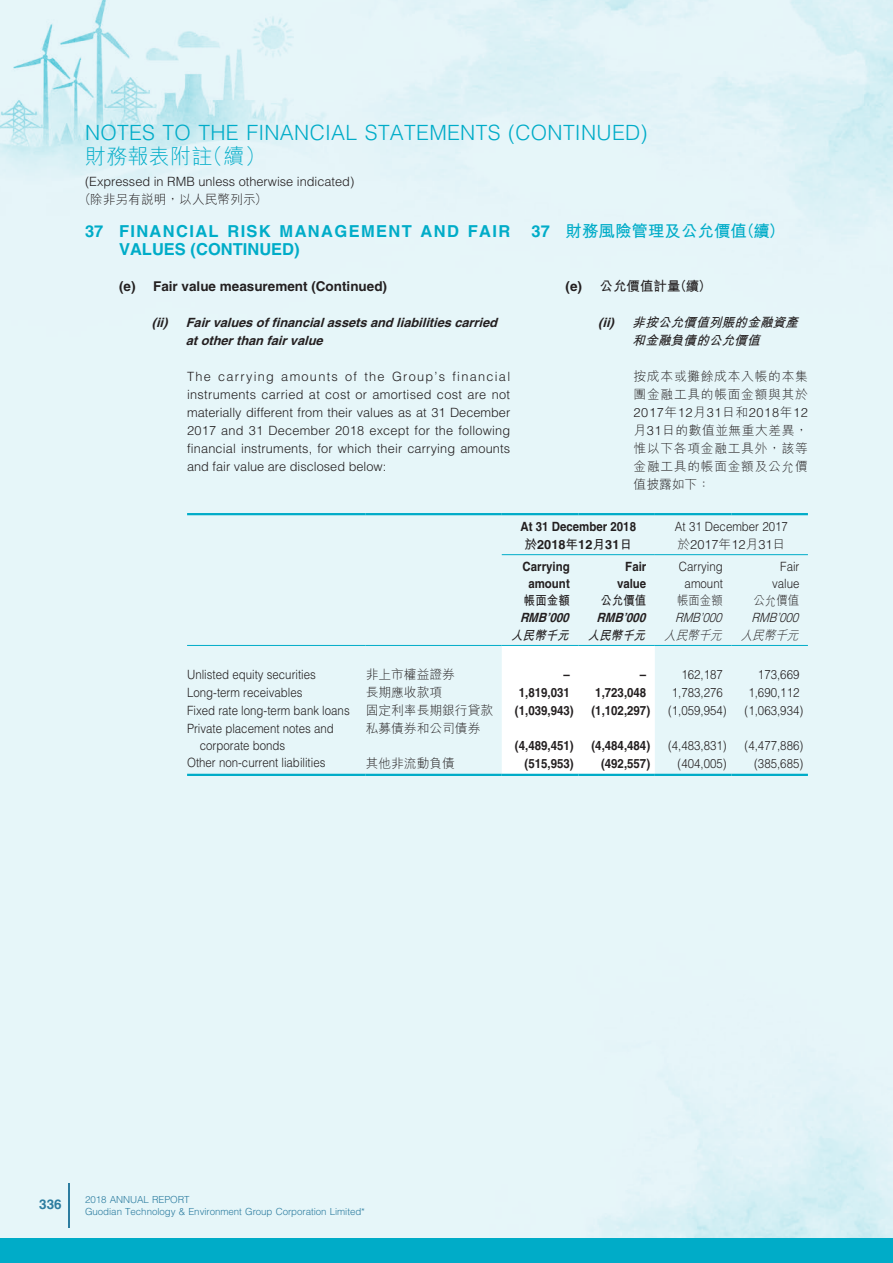
<style>
.page{position:relative;width:893px;height:1263px;background:#e6f6f9}
.page>*{position:absolute;margin:0;border:0;box-sizing:border-box;transform-origin:0 0}
.t1{font:300 21px "Helvetica LT Std";letter-spacing:.015em;color:#00acc8}
.t2{font:300 21px "M Hei HK";letter-spacing:.015em;color:#00acc8}
.t3{font:700 16.5px/18px "Helvetica LT Std";letter-spacing:.08em;color:#00acc8}
.t4{font:700 16.5px "M Hei HK";color:#00acc8}
.t5{font:700 13.5px "Helvetica LT Std";color:#231f20}
.t6{font:700 13.5px "M Hei HK";color:#231f20}
.t7{font:700 13.5px "Helvetica LT Std";color:#2d7da0}
.t8{font:300 12.75px/18px "Helvetica LT Std";color:#231f20;text-align:justify}
.t9{font:300 12.75px/17.2px "Helvetica LT Std";color:#231f20;text-align:center;scale:.9 1}
.t10{font:700 12.75px/17.2px "Helvetica LT Std";color:#231f20;text-align:center;scale:.9 1}
.t11{font:300 12.75px/18px "M Hei HK";letter-spacing:.045em;color:#231f20}
.t12{font:italic 700 12.75px/18px "Helvetica LT Std";color:#231f20}
.t13{font:300 12.75px "M Hei HK";color:#231f20}
.t14{font:italic 700 12.75px/18px "M Hei HK";color:#231f20;text-align:center}
.t15{font:italic 700 12.75px "M Hei HK";color:#231f20;scale:.9 1}
.t16{font:300 12.75px "Helvetica LT Std";letter-spacing:.05em;color:#231f20}
.t17{font:italic 700 12.75px "Helvetica LT Std";color:#231f20;scale:.9 1}
.t18{font:italic 300 12.75px "Helvetica LT Std";color:#231f20;scale:.9 1}
.t19{font:700 12.75px "Helvetica LT Std";color:#231f20}
.t20{font:700 12.75px "M Hei HK";color:#231f20;scale:.9 1}
.t21{font:300 12.75px "M Hei HK";letter-spacing:.045em;color:#231f20;scale:.9 1}
.t22{font:300 9.75px/12px "Helvetica LT Std";letter-spacing:-.005em;color:#2d7da0}
.s1{font-family:"Helvetica LT Std"}
.s2{font-family:"M Hei HK"}
.s3{font-weight:300}
</style>
<div class="page">
<div style="left:0;top:1238px;width:893px;height:25px;background:#00acc8"></div>
<hr style="left:68px;top:1183px;width:1px;height:44px;background:#2d7da0">
<div style="left:502px;top:646px;width:153px;height:128px;background:#fff"></div>
<hr style="left:187px;top:513px;width:179px;height:2px;background:#00acc8">
<hr style="left:366px;top:513px;width:136px;height:2px;background:#00acc8">
<hr style="left:502px;top:513px;width:76px;height:2px;background:#00acc8">
<hr style="left:578px;top:513px;width:77px;height:2px;background:#00acc8">
<hr style="left:655px;top:513px;width:76px;height:2px;background:#00acc8">
<hr style="left:731px;top:513px;width:77px;height:2px;background:#00acc8">
<hr style="left:502px;top:554px;width:153px;height:1px;background:#00acc8">
<hr style="left:655px;top:554px;width:153px;height:1px;background:#00acc8">
<hr style="left:187px;top:645px;width:179px;height:1px;background:#00acc8">
<hr style="left:366px;top:645px;width:136px;height:1px;background:#00acc8">
<hr style="left:502px;top:645px;width:76px;height:1px;background:#00acc8">
<hr style="left:578px;top:645px;width:77px;height:1px;background:#00acc8">
<hr style="left:655px;top:645px;width:76px;height:1px;background:#00acc8">
<hr style="left:731px;top:645px;width:77px;height:1px;background:#00acc8">
<hr style="left:187px;top:774px;width:179px;height:2px;background:#00acc8">
<hr style="left:366px;top:774px;width:136px;height:2px;background:#00acc8">
<hr style="left:502px;top:774px;width:76px;height:2px;background:#00acc8">
<hr style="left:578px;top:774px;width:77px;height:2px;background:#00acc8">
<hr style="left:655px;top:774px;width:76px;height:2px;background:#00acc8">
<hr style="left:731px;top:774px;width:77px;height:2px;background:#00acc8">
<h1 class="t1" style="left:85px;top:119px;width:564px">NOTES TO THE FINANCIAL STATEMENTS (CONTINUED)</h1>
<h1 class="t2" style="left:85px;top:145px;width:182px">財務報表附註（續）</h1>
<p class="t8" style="left:85px;top:172px;width:271px">(Expressed in RMB unless otherwise indicated)</p>
<p class="t13" style="left:79px;top:193px;width:190px">（除非另有說明，以人民幣列示）</p>
<p class="t3" style="left:119px;top:222px;width:393px;text-indent:-34px">37 FINANCIAL RISK MANAGEMENT AND FAIR<br>VALUES (CONTINUED)</p>
<p class="t5" style="left:119px;top:278px;width:270px">(e) Fair value measurement (Continued)</p>
<p class="t12" style="left:186px;top:314px;width:317px;text-indent:-34px">(ii) Fairvaluesoffinancialassetsand liabilitiescarried atotherthan fairvalue</p>
<p class="t8" style="left:187px;top:368px;width:325px">The carrying amounts of the Group’s financial instruments carried at cost or amortised cost are not materially different from their values as at 31 December 2017 and 31 December 2018 except for the following financial instruments, for which their carrying amounts and fair value are disclosed below:</p>
<p class="t4" style="left:531px;top:219px;width:255px"><span class="s1">37</span> 財務風險管理及公允價值（續）</p>
<p class="t6" style="left:566px;top:276px;width:147px"><span class="s1">(e)</span> 公允價值計量（續）</p>
<p class="t14" style="left:598px;top:312px;width:206px"><span class="s1">(ii)</span> 非按公允價值列賬的金融資產和金融負債的公允價值</p>
<p class="t11" style="left:634px;top:367px;width:176px">按成本或攤餘成本入帳的本集團金融工具的帳面金額與其於</p>
<p class="t16" style="left:634px;top:405px;width:176px">2017<span class="s2">年</span>12<span class="s2">月</span>31<span class="s2">日和</span>2018<span class="s2">年</span>12</p>
<p class="t11" style="left:634px;top:421px;width:176px;text-align:justify">月<span class="s1">31</span>日的數值並無重大差異，惟以下各項金融工具外，該等金融工具的帳面金額及公允價值披露如下：</p>
<p class="t10" style="left:521px;top:518px;width:130px">At 31 December 2018</p>
<p class="t9" style="left:675px;top:518px;width:127px">At 31 December 2017</p>
<p class="t19" style="left:524px;top:537px;width:109px"><span class="s2">於</span>2018<span class="s2">年</span>12<span class="s2">月</span>31<span class="s2">日</span></p>
<p class="t8" style="left:677px;top:535px;width:109px"><span class="s2">於</span>2017<span class="s2">年</span>12<span class="s2">月</span>31<span class="s2">日</span></p>
<p class="t10" style="left:523px;top:557px;width:54px">Carrying amount</p>
<p class="t10" style="left:617px;top:557px;width:34px;text-align:right">Fair value</p>
<p class="t9" style="left:679px;top:557px;width:50px">Carrying amount</p>
<p class="t9" style="left:772px;top:557px;width:32px;text-align:right">Fair value</p>
<p class="t20" style="left:524px;top:591px;width:53px">帳面金額</p>
<p class="t20" style="left:600px;top:591px;width:53px">公允價值</p>
<p class="t21" style="left:677px;top:594px;width:53px">帳面金額</p>
<p class="t21" style="left:753px;top:594px;width:52px">公允價值</p>
<p class="t17" style="left:520px;top:610px;width:60px">RMB’000</p>
<p class="t17" style="left:597px;top:610px;width:60px">RMB’000</p>
<p class="t18" style="left:675px;top:610px;width:58px">RMB’000</p>
<p class="t18" style="left:752px;top:610px;width:58px">RMB’000</p>
<p class="t15" style="left:511px;top:626px;width:324px">人民幣千元 人民幣千元 <span class="s3">人民幣千元 人民幣千元</span></p>
<p class="t9" style="left:187px;top:665px;width:145px">Unlisted equity securities</p>
<p class="t13" style="left:366px;top:668px;width:91px">非上市權益證券</p>
<p class="t10" style="left:563px;top:666px;width:9px">–</p>
<p class="t10" style="left:640px;top:666px;width:9px">–</p>
<p class="t9" style="left:681px;top:666px;width:48px">162,187</p>
<p class="t9" style="left:758px;top:666px;width:48px">173,669</p>
<p class="t9" style="left:187px;top:683px;width:130px">Long-term receivables</p>
<p class="t11" style="left:366px;top:684px;width:78px">長期應收款項</p>
<p class="t10" style="left:519px;top:684px;width:58px">1,819,031</p>
<p class="t10" style="left:595px;top:684px;width:58px">1,723,048</p>
<p class="t9" style="left:672px;top:684px;width:58px">1,783,276</p>
<p class="t9" style="left:748px;top:684px;width:58px">1,690,112</p>
<p class="t9" style="left:187px;top:701px;width:182px">Fixed rate long-term bank loans</p>
<p class="t13" style="left:366px;top:704px;width:129px">固定利率長期銀行貸款</p>
<p class="t10" style="left:515px;top:702px;width:67px">(1,039,943)</p>
<p class="t10" style="left:591px;top:702px;width:67px">(1,102,297)</p>
<p class="t9" style="left:668px;top:702px;width:67px">(1,059,954)</p>
<p class="t9" style="left:745px;top:702px;width:67px">(1,063,934)</p>
<p class="t9" style="left:200px;top:719px;width:150px;text-align:left;text-indent:-13px">Private placement notes and corporate bonds</p>
<p class="t13" style="left:366px;top:722px;width:116px">私募債券和公司債券</p>
<p class="t10" style="left:515px;top:737px;width:67px">(4,489,451)</p>
<p class="t10" style="left:591px;top:737px;width:67px">(4,484,484)</p>
<p class="t9" style="left:668px;top:737px;width:67px">(4,483,831)</p>
<p class="t9" style="left:745px;top:737px;width:67px">(4,477,886)</p>
<p class="t9" style="left:187px;top:754px;width:155px">Other non-current liabilities</p>
<p class="t13" style="left:366px;top:757px;width:91px">其他非流動負債</p>
<p class="t10" style="left:524px;top:755px;width:56px">(515,953)</p>
<p class="t10" style="left:601px;top:755px;width:56px">(492,557)</p>
<p class="t9" style="left:678px;top:755px;width:56px">(404,005)</p>
<p class="t9" style="left:754px;top:755px;width:56px">(385,685)</p>
<p class="t7" style="left:39px;top:1196px;width:24px">336</p>
<p class="t22" style="left:85px;top:1193px;width:281px">2018 ANNUAL REPORT<br>Guodian Technology &amp; Environment Group Corporation Limited*</p>
</div>
